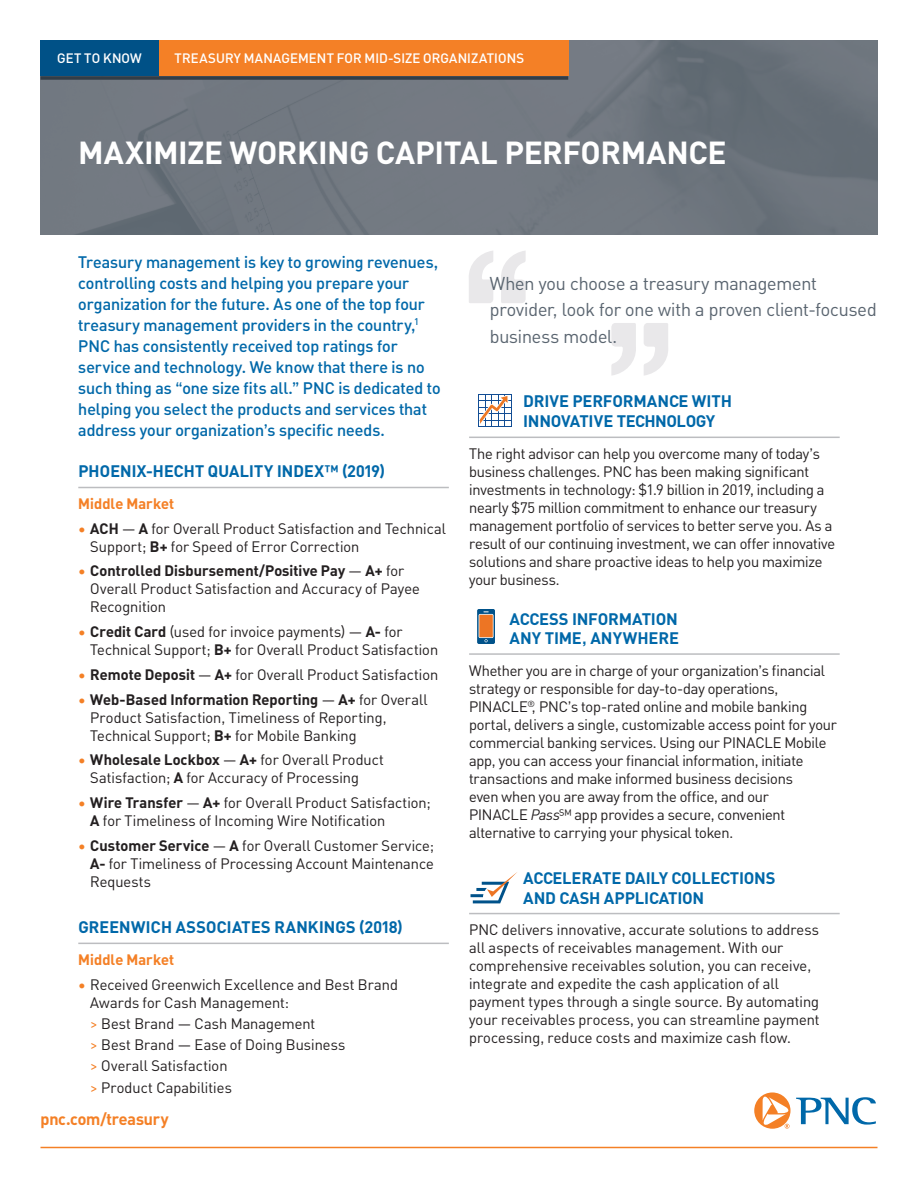
<style>
.page{position:relative;width:918px;height:1188px;background:#fff}
.page>*{position:absolute;margin:0;border:0;box-sizing:border-box;transform-origin:0 0}
.t1{font:700 31.5px "PNC Brand";letter-spacing:.005em;color:#fff}
.t2{font:18.3px/26.2px "PNC Brand";letter-spacing:-.005em;color:#5a6570}
.Paragraph_Style_1{font:500 16.5px/21px "PNC Brand";color:#0068a9}
.Paragraph_Style_1-2{font:700 16.5px "PNC Sans";letter-spacing:-.01em;color:#0068a9}
.t3{font:700 16.5px "PNC Brand";letter-spacing:.015em;color:#0068a9}
.Paragraph_Style_1-3{font:700 16.5px "PNC Brand";letter-spacing:-.005em;color:#f48026}
.Paragraph_Style_1-4{font:15px/18px "PNC Brand";color:#231f20}
.Paragraph_Style_1-5{font:700 15px "PNC Brand";letter-spacing:.005em;color:#f48026}
.t4{font:500 13.5px "PNC Brand";letter-spacing:.01em;color:#fff}
.s1{color:#f48026}
.s2{font-weight:700}
.s3{font-size:15.15px;color:#f48026}
.s4{font-style:italic}
</style>
<div class="page">
<img style="left:40px;top:41px;width:838px;height:193px">
<hr style="left:40px;top:1147px;width:838px;height:1px;background:#f48026">
<div style="left:40px;top:40px;width:198px;height:36px;background:#005187"></div>
<div style="left:159px;top:40px;width:409px;height:36px;background:#f48026"></div>
<hr style="left:41px;top:76px;width:527px;height:4px;background:#323d47">
<svg style="left:754px;top:1092px;width:122px;height:37px"></svg>
<hr style="left:78px;top:487px;width:371px;height:1px;background:#bcbdc0">
<hr style="left:78px;top:943px;width:371px;height:1px;background:#bcbdc0">
<hr style="left:469px;top:437px;width:371px;height:1px;background:#bcbdc0">
<hr style="left:469px;top:653px;width:371px;height:2px;background:#bcbdc0">
<hr style="left:469px;top:913px;width:371px;height:1px;background:#bcbdc0">
<svg style="left:469px;top:251px;width:57px;height:52px"></svg>
<svg style="left:611px;top:323px;width:57px;height:53px"></svg>
<svg style="left:477px;top:609px;width:18px;height:35px"></svg>
<svg style="left:479px;top:611px;width:15px;height:31px"></svg>
<svg style="left:471px;top:872px;width:46px;height:31px"></svg>
<hr style="left:511px;top:394px;width:1px;height:33px;background:#124d94">
<hr style="left:479px;top:394px;width:33px;height:1px;background:#124d94">
<hr style="left:479px;top:400px;width:32px;height:1px;background:#124d94">
<hr style="left:479px;top:407px;width:32px;height:1px;background:#124d94">
<hr style="left:479px;top:413px;width:32px;height:1px;background:#124d94">
<hr style="left:479px;top:420px;width:32px;height:1px;background:#124d94">
<hr style="left:479px;top:426px;width:33px;height:1px;background:#124d94">
<svg style="left:479px;top:395px;width:29px;height:31px"></svg>
<p class="t4" style="left:57px;top:49px;width:86px">GET TO KNOW</p>
<p class="t4" style="left:175px;top:49px;width:351px">TREASURY MANAGEMENT FOR MID-SIZE ORGANIZATIONS</p>
<p class="t1" style="left:78px;top:132px;width:649px">MAXIMIZE WORKING CAPITAL PERFORMANCE</p>
<p class="Paragraph_Style_1" style="left:78px;top:251px;width:364px">Treasury management is key to growing revenues, controlling costs and helping you prepare your organization for the future. As one of the top four treasury management providers in the country,<sup>1<br></sup>PNC has consistently received top ratings for service and technology. We know that there is no such thing as “one size fits all.” PNC is dedicated to helping you select the products and services that address your organization’s specific needs.</p>
<p class="t3" style="left:78px;top:461px;width:308px">PHOENIX-HECHT QUALITY INDEX™ (2019)</p>
<p class="Paragraph_Style_1-5" style="left:78px;top:494px;width:97px">Middle Market</p>
<p class="Paragraph_Style_1-4" style="left:90px;top:519px;width:357px;text-indent:-12px"><span class="s1">•</span> <span class="s2">ACH</span> — <span class="s2">A</span> for Overall Product Satisfaction and Technical<br>Support; <span class="s2">B+</span> for Speed of Error Correction</p>
<p class="Paragraph_Style_1-4" style="left:90px;top:562px;width:331px;text-indent:-12px"><span class="s1">•</span> <span class="s2">Controlled Disbursement/Positive Pay</span> — <span class="s2">A+</span> for<br>Overall Product Satisfaction and Accuracy of Payee<br>Recognition</p>
<p class="Paragraph_Style_1-4" style="left:90px;top:622px;width:349px;text-indent:-12px"><span class="s1">•</span> <span class="s2">Credit Card</span> (used for invoice payments) — <span class="s2">A-</span> for<br>Technical Support; <span class="s2">B+</span> for Overall Product Satisfaction</p>
<p class="Paragraph_Style_1-4" style="left:78px;top:665px;width:362px"><span class="s1">•</span> <span class="s2">Remote Deposit</span> — <span class="s2">A+</span> for Overall Product Satisfaction</p>
<p class="Paragraph_Style_1-4" style="left:90px;top:690px;width:339px;text-indent:-12px"><span class="s1">•</span> <span class="s2">Web-Based Information Reporting</span> — <span class="s2">A+</span> for Overall<br>Product Satisfaction, Timeliness of Reporting,<br>Technical Support; <span class="s2">B+</span> for Mobile Banking</p>
<p class="Paragraph_Style_1-4" style="left:90px;top:751px;width:295px;text-indent:-12px"><span class="s1">•</span> <span class="s2">Wholesale Lockbox</span> — <span class="s2">A+</span> for Overall Product<br>Satisfaction; <span class="s2">A</span> for Accuracy of Processing</p>
<p class="Paragraph_Style_1-4" style="left:90px;top:793px;width:342px;text-indent:-12px"><span class="s1">•</span> <span class="s2">Wire Transfer</span> — <span class="s2">A+</span> for Overall Product Satisfaction;<br><span class="s2">A</span> for Timeliness of Incoming Wire Notification</p>
<p class="Paragraph_Style_1-4" style="left:90px;top:836px;width:345px;text-align:justify;text-indent:-12px"><span class="s1">•</span> <span class="s2">Customer Service</span> — <span class="s2">A</span> for Overall Customer Service; <span class="s2">A-</span> for Timeliness of Processing Account Maintenance Requests</p>
<p class="t3" style="left:78px;top:916px;width:326px">GREENWICH ASSOCIATES RANKINGS (2018)</p>
<p class="Paragraph_Style_1-5" style="left:78px;top:949px;width:97px">Middle Market</p>
<p class="Paragraph_Style_1-4" style="left:90px;top:975px;width:309px;text-indent:-12px"><span class="s1">•</span> Received Greenwich Excellence and Best Brand<br>Awards for Cash Management:</p>
<p class="Paragraph_Style_1-4" style="left:90px;top:1014px;width:227px"><span class="s1">&gt;</span> Best Brand — Cash Management</p>
<p class="Paragraph_Style_1-4" style="left:90px;top:1035px;width:257px"><span class="s1">&gt;</span> Best Brand — Ease of Doing Business</p>
<p class="Paragraph_Style_1-4" style="left:90px;top:1057px;width:139px"><span class="s3">&gt;</span> Overall Satisfaction</p>
<p class="Paragraph_Style_1-4" style="left:90px;top:1078px;width:143px"><span class="s3">&gt;</span> Product Capabilities</p>
<p class="Paragraph_Style_1-3" style="left:40px;top:1108px;width:130px">pnc.com/treasury</p>
<p class="t2" style="left:490px;top:270px;width:388px">When you choose a treasury management provider, look for one with a proven client-focused business model.</p>
<p class="Paragraph_Style_1-2" style="left:523px;top:391px;width:210px">DRIVE PERFORMANCE WITH</p>
<p class="Paragraph_Style_1-2" style="left:523px;top:411px;width:194px">INNOVATIVE TECHNOLOGY</p>
<p class="Paragraph_Style_1-4" style="left:469px;top:444px;width:368px">The right advisor can help you overcome many of today’s business challenges. PNC has been making significant investments in technology: $1.9 billion in 2019, including a nearly $75 million commitment to enhance our treasury management portfolio of services to better serve you. As a result of our continuing investment, we can offer innovative solutions and share proactive ideas to help you maximize your business.</p>
<p class="Paragraph_Style_1-2" style="left:510px;top:608px;width:170px">ACCESS INFORMATION</p>
<p class="Paragraph_Style_1-2" style="left:510px;top:627px;width:171px">ANY TIME, ANYWHERE</p>
<p class="Paragraph_Style_1-4" style="left:469px;top:661px;width:369px">Whether you are in charge of your organization’s financial strategy or responsible for day-to-day operations, PINACLE<sup>®</sup>, PNC’s top-rated online and mobile banking portal, delivers a single, customizable access point for your commercial banking services. Using our PINACLE Mobile app, you can access your financial information, initiate transactions and make informed business decisions<br>even when you are away from the office, and our<br>PINACLE <span class="s4">Pass</span>∑ app provides a secure, convenient alternative to carrying your physical token.</p>
<p class="Paragraph_Style_1-2" style="left:523px;top:867px;width:254px">ACCELERATE DAILY COLLECTIONS</p>
<p class="Paragraph_Style_1-2" style="left:523px;top:887px;width:183px">AND CASH APPLICATION</p>
<p class="Paragraph_Style_1-4" style="left:469px;top:920px;width:352px">PNC delivers innovative, accurate solutions to address all aspects of receivables management. With our comprehensive receivables solution, you can receive, integrate and expedite the cash application of all payment types through a single source. By automating your receivables process, you can streamline payment processing, reduce costs and maximize cash flow.</p>
</div>
